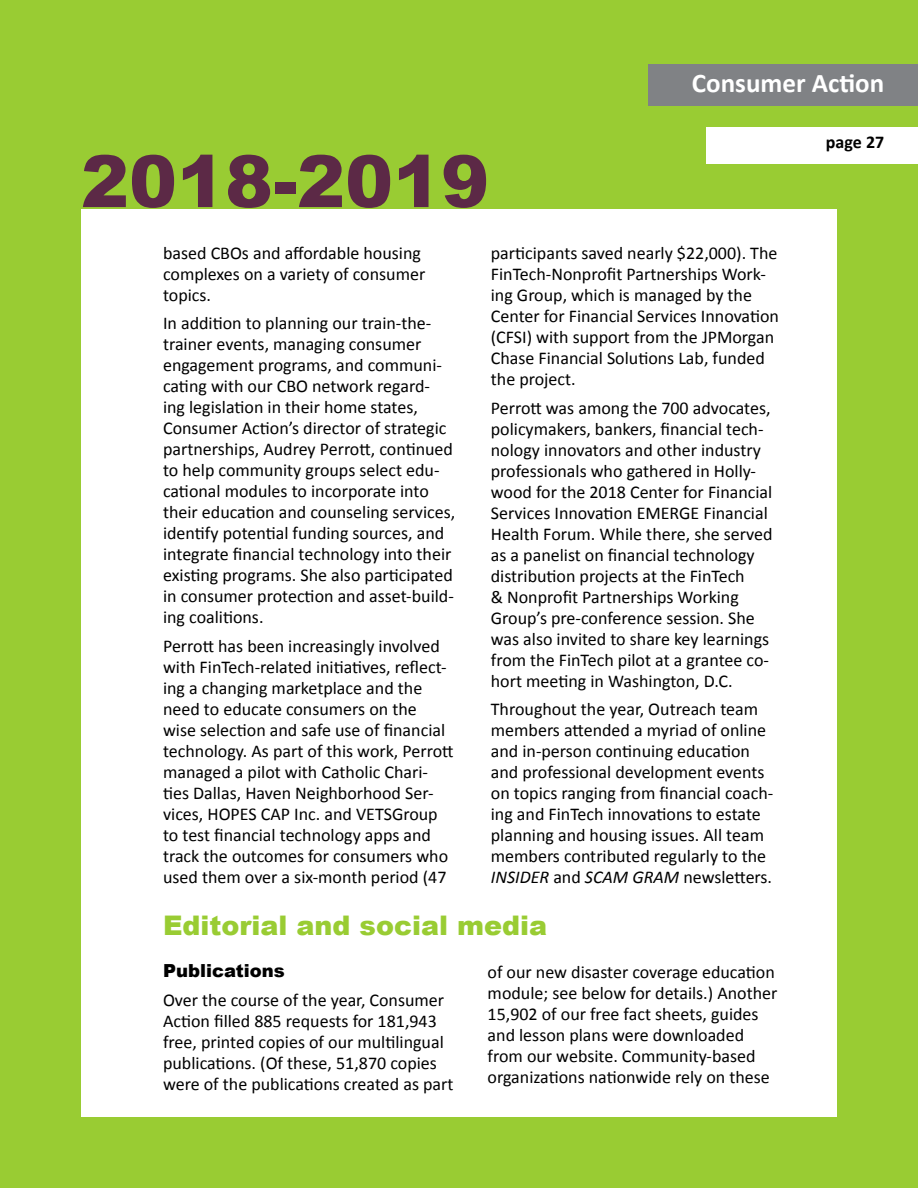
<style>
.page{position:relative;width:918px;height:1188px;background:#9c3}
.page>*{position:absolute;margin:0;border:0;box-sizing:border-box;transform-origin:0 0}
.t1{font:900 72px "Arial";color:#5c2946}
.t2{font:900 27px "Arial";color:#9c3}
.t3{font:700 27px "Calibri";color:#fff}
.t4{font:18px/21px "Calibri";color:#000}
.t5{font:900 18px "Arial";color:#000}
.t6{font:700 18px "Calibri";color:#000}
.s1{font-style:italic}
</style>
<div class="page">
<div style="left:706px;top:127px;width:212px;height:37px;background:#fff"></div>
<div style="left:648px;top:65px;width:270px;height:41px;background:#808285"></div>
<div style="left:81px;top:210px;width:756px;height:907px;background:#fff"></div>
<h2 class="t3" style="left:692px;top:66px;width:194px">Consumer Action</h2>
<h1 class="t1" style="left:81px;top:129px;width:410px">2018-2019</h1>
<p class="t4" style="left:163px;top:242px;width:264px">based CBOs and affordable housing complexes on a variety of consumer topics.</p>
<p class="t4" style="left:163px;top:313px;width:294px">In addition to planning our train-the&shy;trainer events, managing consumer engagement programs, and communi&shy;cating with our CBO network regard&shy;ing legislation in their home states, Consumer Action’s director of strategic partnerships, Audrey Perrott, continued to help community groups select edu&shy;cational modules to incorporate into their education and counseling services, identify potential funding sources, and integrate financial technology into their existing programs. She also participated in consumer protection and asset-build&shy;ing coalitions.</p>
<p class="t4" style="left:163px;top:636px;width:292px">Perrott has been increasingly involved with FinTech-related initiatives, reflect&shy;ing a changing marketplace and the need to educate consumers on the wise selection and safe use of financial technology. As part of this work, Perrott managed a pilot with Catholic Chari&shy;ties Dallas, Haven Neighborhood Ser&shy;vices, HOPES CAP Inc. and VETSGroup to test financial technology apps and track the outcomes for consumers who used them over a six-month period (47</p>
<p class="t4" style="left:491px;top:243px;width:290px">participants saved nearly $22,000). The FinTech-Nonprofit Partnerships Work&shy;ing Group, which is managed by the Center for Financial Services Innovation (CFSI) with support from the JPMorgan Chase Financial Solutions Lab, funded the project.</p>
<p class="t4" style="left:491px;top:397px;width:283px">Perrott was among the 700 advocates, policymakers, bankers, financial tech&shy;nology innovators and other industry professionals who gathered in Holly&shy;wood for the 2018 Center for Financial Services Innovation EMERGE Financial Health Forum. While there, she served as a panelist on financial technology distribution projects at the FinTech<br>&amp; Nonprofit Partnerships Working Group’s pre-conference session. She was also invited to share key learnings from the FinTech pilot at a grantee co&shy;hort meeting in Washington, D.C.</p>
<p class="t4" style="left:491px;top:699px;width:284px">Throughout the year, Outreach team members attended a myriad of online and in-person continuing education and professional development events on topics ranging from financial coach&shy;ing and FinTech innovations to estate planning and housing issues. All team members contributed regularly to the <span class="s1">INSIDER</span> and <span class="s1">SCAM GRAM</span> newsletters.</p>
<h2 class="t2" style="left:163px;top:906px;width:385px">Editorial and social media</h2>
<p class="t5" style="left:163px;top:958px;width:123px">Publications</p>
<p class="t4" style="left:163px;top:989px;width:292px">Over the course of the year, Consumer Action filled 885 requests for 181,943 free, printed copies of our multilingual publications. (Of these, 51,870 copies were of the publications created as part</p>
<p class="t4" style="left:488px;top:962px;width:291px">of our new disaster coverage education module; see below for details.) Another 15,902 of our free fact sheets, guides and lesson plans were downloaded from our website. Community-based organizations nationwide rely on these</p>
<p class="t6" style="left:826px;top:130px;width:60px">page 27</p>
</div>
